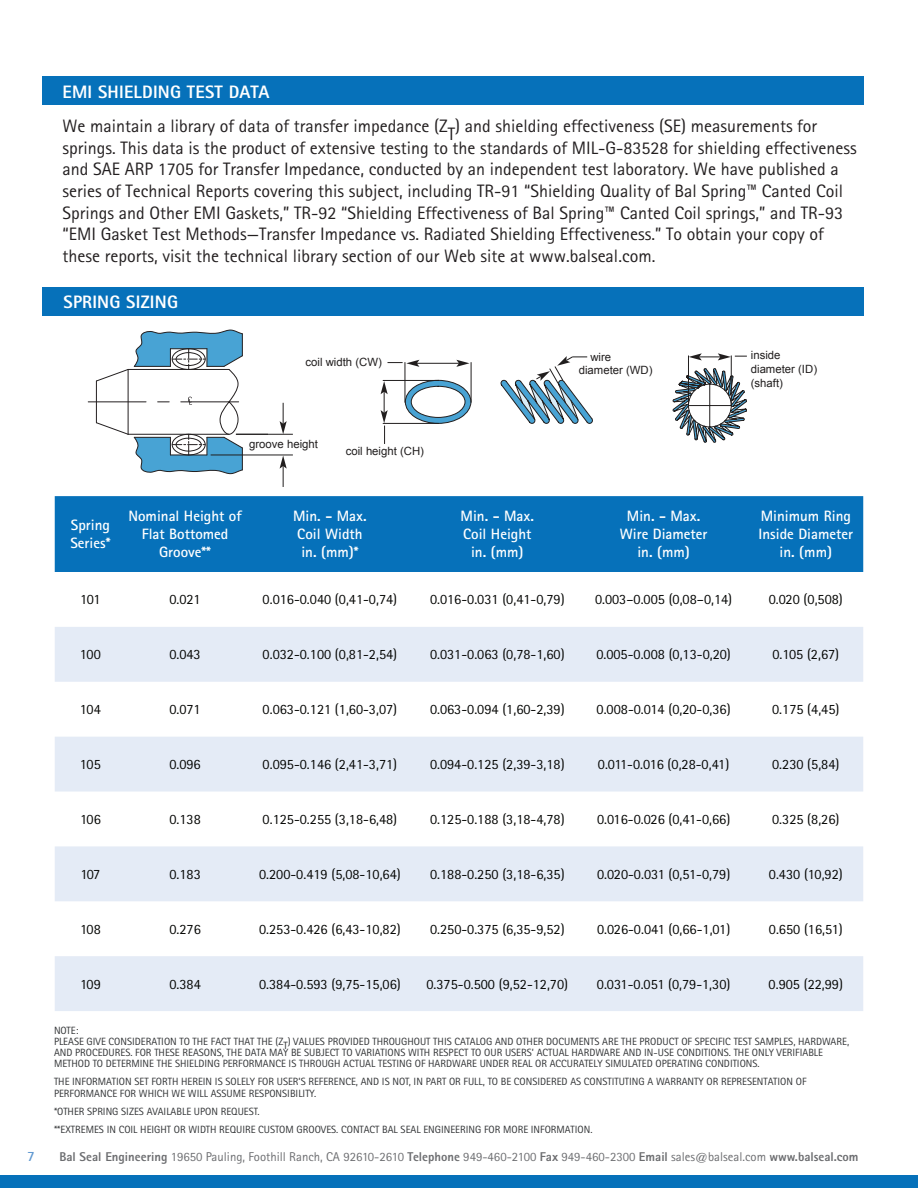
<style>
.page{position:relative;width:918px;height:1188px;background:#fff}
.page>*{position:absolute;margin:0;border:0;box-sizing:border-box;transform-origin:0 0}
.Table_Collumn_Title{font:18px/21.6px "Rotis Sans Serif Std";color:#231f20}
.Table_Collumn_Title-2{font:800 18px "Rotis Sans Serif Std";letter-spacing:.01em;color:#fff}
.Table_Collumn_Title-3{font:700 15px/18px "Rotis Sans Serif Std";color:#fff;text-align:center}
.Table_Collumn_Title-4{font:14.25px "Rotis Sans Serif Std";color:#040503}
.Table_Collumn_Title-5{font:14.25px "Rotis Sans Serif Std";letter-spacing:-.035em;color:#040503}
.t1{font:700 14.25px "Rotis Sans Serif Std";color:#5f98d1}
.t2{font:12.75px "Rotis Sans Serif Std";color:#6c6d70}
.t3{font:11.4px/13.6px "Arial";color:#211e1e}
.Table_Collumn_Title-6{font:10.5px/11.2px "Rotis Sans Serif Std";color:#323436}
.s1{font-weight:800}
</style>
<div class="page">
<div style="left:0;top:1175px;width:918px;height:13px;background:#0671ba"></div>
<svg style="left:405px;top:380px;width:66px;height:44px"></svg>
<hr style="left:405px;top:362px;width:1px;height:40px;background:#211e1e">
<hr style="left:471px;top:362px;width:1px;height:40px;background:#211e1e">
<hr style="left:383px;top:380px;width:56px;height:1px;background:#211e1e">
<hr style="left:383px;top:423px;width:56px;height:1px;background:#211e1e">
<svg style="left:673px;top:368px;width:74px;height:75px"></svg>
<hr style="left:688px;top:356px;width:1px;height:49px;background:#211e1e">
<hr style="left:731px;top:356px;width:1px;height:49px;background:#211e1e">
<hr style="left:417px;top:363px;width:42px;height:1px;background:#211e1e">
<svg style="left:456px;top:360px;width:14px;height:7px"></svg>
<svg style="left:381px;top:381px;width:7px;height:63px"></svg>
<svg style="left:388px;top:360px;width:31px;height:7px"></svg>
<svg style="left:689px;top:353px;width:58px;height:7px"></svg>
<svg style="left:501px;top:356px;width:92px;height:68px"></svg>
<svg style="left:280px;top:456px;width:7px;height:31px"></svg>
<svg style="left:280px;top:403px;width:7px;height:31px"></svg>
<hr style="left:236px;top:434px;width:57px;height:1px;background:#211e1e">
<hr style="left:211px;top:455px;width:82px;height:1px;background:#211e1e">
<svg style="left:88px;top:330px;width:161px;height:144px"></svg>
<div style="left:43px;top:287px;width:821px;height:29px;background:#0671ba"></div>
<div style="left:43px;top:76px;width:821px;height:29px;background:#0671ba"></div>
<div style="left:55px;top:496px;width:808px;height:76px;background:#0671ba"></div>
<svg style="left:55px;top:627px;width:808px;height:384px;fill:#e4ebf6"></svg>
<p class="Table_Collumn_Title-2" style="left:63px;top:80px;width:209px">EMI SHIELDING TEST DATA</p>
<p class="Table_Collumn_Title" style="left:63px;top:115px;width:796px">We maintain a library of data of transfer impedance (ZT) and shielding effectiveness (SE) measurements for springs. This data is the product of extensive testing to the standards of MIL-G-83528 for shielding effectiveness and SAE ARP 1705 for Transfer Impedance, conducted by an independent test laboratory. We have published a series of Technical Reports covering this subject, including TR-91 “Shielding Quality of Bal Spring™ Canted Coil Springs and Other EMI Gaskets,” TR-92 “Shielding Effectiveness of Bal Spring™ Canted Coil springs,” and TR-93 “EMI Gasket Test Methods—Transfer Impedance vs. Radiated Shielding Effectiveness.” To obtain your copy of these reports, visit the technical library section of our Web site at www.balseal.com.</p>
<p class="Table_Collumn_Title-2" style="left:63px;top:290px;width:116px">SPRING SIZING</p>
<p class="t3" style="left:306px;top:356px;width:78px">coil width (CW)</p>
<p class="t3" style="left:579px;top:351px;width:75px;line-height:12.8px;text-indent:12px">wire diameter (WD)</p>
<p class="t3" style="left:249px;top:437px;width:70px">groove height</p>
<p class="t3" style="left:346px;top:444px;width:80px">coil height (CH)</p>
<p class="t3" style="left:751px;top:349px;width:68px">inside diameter (ID) (shaft)</p>
<p class="Table_Collumn_Title-3" style="left:70px;top:516px;width:41px;text-align:left">Spring<br>Series*</p>
<p class="Table_Collumn_Title-3" style="left:128px;top:507px;width:115px">Nominal Height of<br>Flat Bottomed<br>Groove**</p>
<p class="Table_Collumn_Title-3" style="left:293px;top:507px;width:75px;text-align:left">Min. - Max.<br>Coil Width in. (mm)*</p>
<p class="Table_Collumn_Title-3" style="left:461px;top:507px;width:75px">Min. - Max.<br>Coil Height in. (mm)</p>
<p class="Table_Collumn_Title-3" style="left:620px;top:507px;width:89px">Min. - Max.<br>Wire Diameter in. (mm)</p>
<p class="Table_Collumn_Title-3" style="left:759px;top:507px;width:96px">Minimum Ring<br>Inside Diameter in. (mm)</p>
<p class="Table_Collumn_Title-4" style="left:80px;top:591px;width:22px">101</p>
<p class="Table_Collumn_Title-4" style="left:169px;top:591px;width:33px">0.021</p>
<p class="Table_Collumn_Title-4" style="left:263px;top:591px;width:136px">0.016-0.040 (0,41-0,74)</p>
<p class="Table_Collumn_Title-4" style="left:430px;top:591px;width:136px">0.016-0.031 (0,41-0,79)</p>
<p class="Table_Collumn_Title-4" style="left:595px;top:591px;width:139px">0.003–0.005 (0,08–0,14)</p>
<p class="Table_Collumn_Title-4" style="left:769px;top:591px;width:76px">0.020 (0,508)</p>
<p class="Table_Collumn_Title-4" style="left:80px;top:646px;width:22px">100</p>
<p class="Table_Collumn_Title-4" style="left:169px;top:646px;width:33px">0.043</p>
<p class="Table_Collumn_Title-4" style="left:263px;top:646px;width:136px">0.032-0.100 (0,81-2,54)</p>
<p class="Table_Collumn_Title-4" style="left:430px;top:646px;width:136px">0.031-0.063 (0,78-1,60)</p>
<p class="Table_Collumn_Title-4" style="left:596px;top:646px;width:136px">0.005-0.008 (0,13-0,20)</p>
<p class="Table_Collumn_Title-4" style="left:772px;top:646px;width:68px">0.105 (2,67)</p>
<p class="Table_Collumn_Title-4" style="left:80px;top:701px;width:22px">104</p>
<p class="Table_Collumn_Title-4" style="left:169px;top:701px;width:33px">0.071</p>
<p class="Table_Collumn_Title-4" style="left:263px;top:701px;width:136px">0.063-0.121 (1,60-3,07)</p>
<p class="Table_Collumn_Title-4" style="left:430px;top:701px;width:136px">0.063-0.094 (1,60-2,39)</p>
<p class="Table_Collumn_Title-4" style="left:597px;top:701px;width:136px">0.008-0.014 (0,20-0,36)</p>
<p class="Table_Collumn_Title-4" style="left:772px;top:701px;width:69px">0.175 (4,45)</p>
<p class="Table_Collumn_Title-4" style="left:80px;top:756px;width:22px">105</p>
<p class="Table_Collumn_Title-4" style="left:169px;top:756px;width:33px">0.096</p>
<p class="Table_Collumn_Title-4" style="left:263px;top:756px;width:136px">0.095-0.146 (2,41-3,71)</p>
<p class="Table_Collumn_Title-4" style="left:430px;top:756px;width:136px">0.094-0.125 (2,39-3,18)</p>
<p class="Table_Collumn_Title-5" style="left:598px;top:756px;width:133px">0.011-0.016 (0,28-0,41)</p>
<p class="Table_Collumn_Title-4" style="left:772px;top:756px;width:69px">0.230 (5,84)</p>
<p class="Table_Collumn_Title-4" style="left:80px;top:811px;width:22px">106</p>
<p class="Table_Collumn_Title-4" style="left:169px;top:811px;width:33px">0.138</p>
<p class="Table_Collumn_Title-4" style="left:263px;top:811px;width:136px">0.125-0.255 (3,18-6,48)</p>
<p class="Table_Collumn_Title-4" style="left:430px;top:811px;width:136px">0.125-0.188 (3,18-4,78)</p>
<p class="Table_Collumn_Title-4" style="left:597px;top:811px;width:135px">0.016-0.026 (0,41-0,66)</p>
<p class="Table_Collumn_Title-4" style="left:772px;top:811px;width:69px">0.325 (8,26)</p>
<p class="Table_Collumn_Title-4" style="left:80px;top:866px;width:22px">107</p>
<p class="Table_Collumn_Title-4" style="left:169px;top:866px;width:33px">0.183</p>
<p class="Table_Collumn_Title-4" style="left:259px;top:866px;width:143px">0.200-0.419 (5,08-10,64)</p>
<p class="Table_Collumn_Title-4" style="left:430px;top:866px;width:136px">0.188-0.250 (3,18-6,35)</p>
<p class="Table_Collumn_Title-4" style="left:597px;top:866px;width:135px">0.020-0.031 (0,51-0,79)</p>
<p class="Table_Collumn_Title-4" style="left:769px;top:866px;width:75px">0.430 (10,92)</p>
<p class="Table_Collumn_Title-4" style="left:80px;top:920px;width:22px">108</p>
<p class="Table_Collumn_Title-4" style="left:169px;top:920px;width:33px">0.276</p>
<p class="Table_Collumn_Title-4" style="left:259px;top:920px;width:143px">0.253-0.426 (6,43-10,82)</p>
<p class="Table_Collumn_Title-4" style="left:430px;top:920px;width:136px">0.250-0.375 (6,35-9,52)</p>
<p class="Table_Collumn_Title-4" style="left:597px;top:920px;width:135px">0.026-0.041 (0,66-1,01)</p>
<p class="Table_Collumn_Title-4" style="left:769px;top:920px;width:75px">0.650 (16,51)</p>
<p class="Table_Collumn_Title-4" style="left:80px;top:975px;width:22px">109</p>
<p class="Table_Collumn_Title-4" style="left:169px;top:975px;width:33px">0.384</p>
<p class="Table_Collumn_Title-4" style="left:259px;top:975px;width:143px">0.384-0.593 (9,75-15,06)</p>
<p class="Table_Collumn_Title-4" style="left:426px;top:975px;width:143px">0.375-0.500 (9,52-12,70)</p>
<p class="Table_Collumn_Title-4" style="left:597px;top:975px;width:135px">0.031-0.051 (0,79-1,30)</p>
<p class="Table_Collumn_Title-4" style="left:769px;top:975px;width:76px">0.905 (22,99)</p>
<p class="Table_Collumn_Title-6" style="left:54px;top:1024px;width:797px">NOTE:<br>PLEASE GIVE CONSIDERATION TO THE FACT THAT THE (ZT) VALUES PROVIDED THROUGHOUT THIS CATALOG AND OTHER DOCUMENTS ARE THE PRODUCT OF SPECIFIC TEST SAMPLES, HARDWARE, AND PROCEDURES. FOR THESE REASONS, THE DATA MAY BE SUBJECT TO VARIATIONS WITH RESPECT TO OUR USERS’ ACTUAL HARDWARE AND IN-USE CONDITIONS. THE ONLY VERIFIABLE METHOD TO DETERMINE THE SHIELDING PERFORMANCE IS THROUGH ACTUAL TESTING OF HARDWARE UNDER REAL OR ACCURATELY SIMULATED OPERATING CONDITIONS.</p>
<p class="Table_Collumn_Title-6" style="left:54px;top:1076px;width:754px">THE INFORMATION SET FORTH HEREIN IS SOLELY FOR USER’S REFERENCE, AND IS NOT, IN PART OR FULL, TO BE CONSIDERED AS CONSTITUTING A WARRANTY OR REPRESENTATION OF<br>PERFORMANCE FOR WHICH WE WILL ASSUME RESPONSIBILITY.</p>
<p class="Table_Collumn_Title-6" style="left:54px;top:1105px;width:207px">*OTHER SPRING SIZES AVAILABLE UPON REQUEST.</p>
<p class="Table_Collumn_Title-6" style="left:54px;top:1123px;width:540px">**EXTREMES IN COIL HEIGHT OR WIDTH REQUIRE CUSTOM GROOVES. CONTACT BAL SEAL ENGINEERING FOR MORE INFORMATION.</p>
<h3 class="t1" style="left:27px;top:1147px;width:9px">7</h3>
<p class="t2" style="left:59px;top:1149px;width:801px"><span class="s1">Bal Seal Engineering</span> 19650 Pauling, Foothill Ranch, CA 92610-2610 <span class="s1">Telephone</span> 949-460-2100 <span class="s1">Fax</span> 949-460-2300 <span class="s1">Email</span> sales@balseal.com <span class="s1">www.balseal.com</span></p>
</div>
